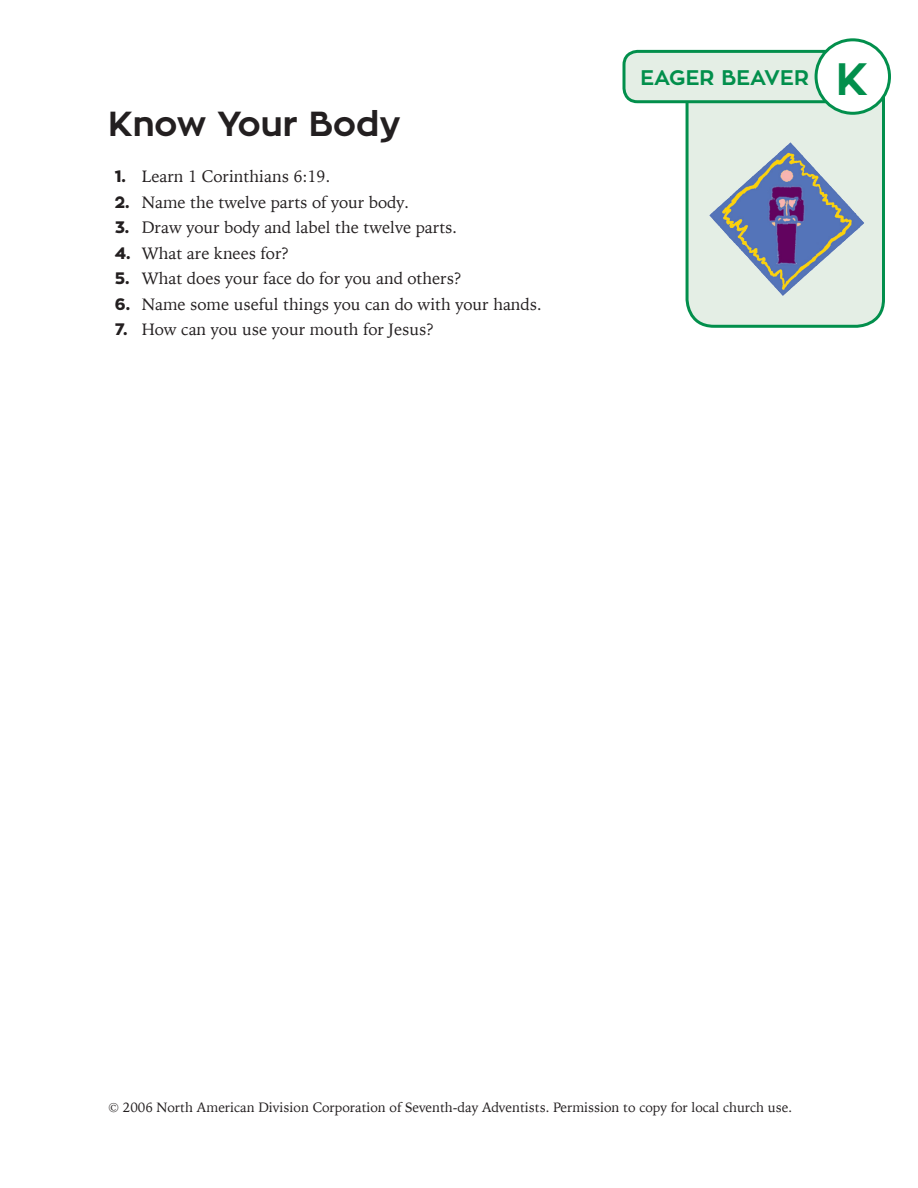
<style>
.page{position:relative;width:918px;height:1188px;background:#fff}
.page>*{position:absolute;margin:0;border:0;box-sizing:border-box;transform-origin:0 0}
.t1{font:700 34.5px "Zona Pro";color:#231f20}
.t2{font:700 21px "Zona Pro";color:#028f4c}
.t3{font:16.5px "Iowan Old Style";color:#231f20}
.t4{font:13.5px "Iowan Old Style";color:#231f20}
.s1{font-family:"Zona Pro";font-weight:800}
.s2{font-size:45px}
</style>
<div class="page">
<svg style="left:685px;top:92px;width:202px;height:236px;background:#d1e6d8"></svg>
<svg style="left:622px;top:48px;width:207px;height:57px;background:#c9e3d3"></svg>
<div style="left:816px;top:40px;width:74px;height:73px;background:#fff;border-radius:50%"></div>
<div style="left:815px;top:38px;width:76px;height:77px;border:3px solid #028f4c;border-radius:50%"></div>
<img style="left:707px;top:140px;width:160px;height:158px">
<h1 class="t1" style="left:108px;top:102px;width:294px">Know Your Body</h1>
<p class="t3" style="left:115px;top:162px;width:217px"><span class="s1">1.</span> Learn 1 Corinthians 6:19.</p>
<p class="t3" style="left:115px;top:187px;width:296px"><span class="s1">2.</span> Name the twelve parts of your body.</p>
<p class="t3" style="left:115px;top:213px;width:344px"><span class="s1">3.</span> Draw your body and label the twelve parts.</p>
<p class="t3" style="left:115px;top:238px;width:176px"><span class="s1">4.</span> What are knees for?</p>
<p class="t3" style="left:115px;top:264px;width:349px"><span class="s1">5.</span> What does your face do for you and others?</p>
<p class="t3" style="left:115px;top:289px;width:429px"><span class="s1">6.</span> Name some useful things you can do with your hands.</p>
<p class="t3" style="left:115px;top:315px;width:321px"><span class="s1">7.</span> How can you use your mouth for Jesus?</p>
<p class="t2" style="left:640px;top:64px;width:229px">EAGER BEAVER <span class="s2">K</span></p>
<p class="t4" style="left:108px;top:1095px;width:686px">© 2006 North American Division Corporation of Seventh-day Adventists. Permission to copy for local church use.</p>
</div>
